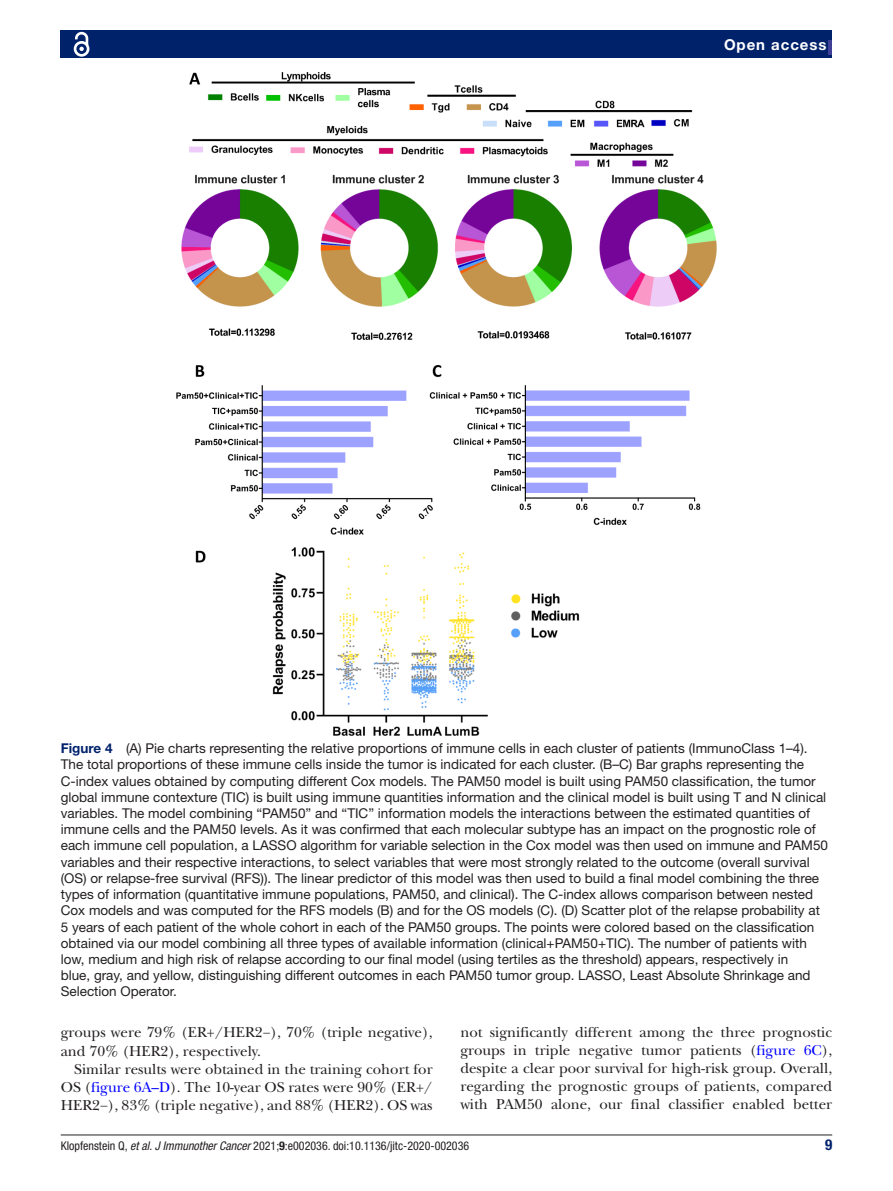
<style>
.page{position:relative;width:893px;height:1191px;background:#fff}
.page>*{position:absolute;margin:0;border:0;box-sizing:border-box;transform-origin:0 0}
.t1{font:15px/18px "New Baskerville";color:#231f20;text-align:justify}
.t2{font:700 15px "Helvetica Neue LT Std";letter-spacing:.065em;color:#fff}
.t3{font:700 condensed 15px "Helvetica Neue LT Std";color:#00226b}
.t4{font:13.5px/16.2px "Helvetica Neue LT Std";color:#231f20}
.t5{font:condensed 12px "Helvetica Neue LT Std";color:#231f20}
.s1{font-weight:700;color:#00226b}
.s2{color:#00f}
.s3{font-style:italic}
.s4{font-weight:700}
</style>
<div class="page">
<hr style="left:61px;top:1134px;width:771px;height:1px;background:#231f20">
<div style="left:61px;top:31px;width:771px;height:27px;background:#00226b"></div>
<hr style="left:828px;top:40px;width:4px;height:15px;background:#414099">
<svg style="left:73px;top:31px;width:17px;height:26px"></svg>
<img style="left:176px;top:73px;width:540px;height:662px">
<p class="t2" style="left:724px;top:35px;width:104px">Open access</p>
<p class="t4" style="left:61px;top:740px;width:769px"><span class="s1">Figure 4</span> (A) Pie charts representing the relative proportions of immune cells in each cluster of patients (ImmunoClass 1–4).<br>The total proportions of these immune cells inside the tumor is indicated for each cluster. (B–C) Bar graphs representing the C-index values obtained by computing different Cox models. The PAM50 model is built using PAM50 classification, the tumor global immune contexture (TIC) is built using immune quantities information and the clinical model is built using T and N clinical variables. The model combining “PAM50” and “TIC” information models the interactions between the estimated quantities of immune cells and the PAM50 levels. As it was confirmed that each molecular subtype has an impact on the prognostic role of each immune cell population, a LASSO algorithm for variable selection in the Cox model was then used on immune and PAM50 variables and their respective interactions, to select variables that were most strongly related to the outcome (overall survival (OS) or relapse-free survival (RFS)). The linear predictor of this model was then used to build a final model combining the three types of information (quantitative immune populations, PAM50, and clinical). The C-index allows comparison between nested Cox models and was computed for the RFS models (B) and for the OS models (C). (D) Scatter plot of the relapse probability at 5 years of each patient of the whole cohort in each of the PAM50 groups. The points were colored based on the classification obtained via our model combining all three types of available information (clinical+PAM50+TIC). The number of patients with low, medium and high risk of relapse according to our final model (using tertiles as the threshold) appears, respectively in<br>blue, gray, and yellow, distinguishing different outcomes in each PAM50 tumor group. LASSO, Least Absolute Shrinkage and Selection Operator.</p>
<p class="t1" style="left:61px;top:1023px;width:373px">groups were 79% (ER+/HER2−), 70% (triple negative), and 70% (HER2), respectively.</p>
<p class="t1" style="left:61px;top:1059px;width:373px;text-indent:14px">Similar results were obtained in the training cohort for OS (<span class="s2">figure 6A–D</span>). The 10-year OS rates were 90% (ER+/ HER2−), 83% (triple negative), and 88% (HER2). OS was</p>
<p class="t1" style="left:460px;top:1023px;width:373px">not significantly different among the three prognostic groups in triple negative tumor patients (<span class="s2">figure 6C</span>), despite a clear poor survival for high-risk group. Overall, regarding the prognostic groups of patients, compared with PAM50 alone, our final classifier enabled better</p>
<p class="t5" style="left:61px;top:1138px;width:410px">Klopfenstein Q, <span class="s3">et al</span>. <span class="s3">J Immunother Cancer</span> 2021;<span class="s4">9</span>:e002036. doi:10.1136/jitc-2020-002036</p>
<p class="t3" style="left:825px;top:1135px;width:9px">9</p>
</div>
